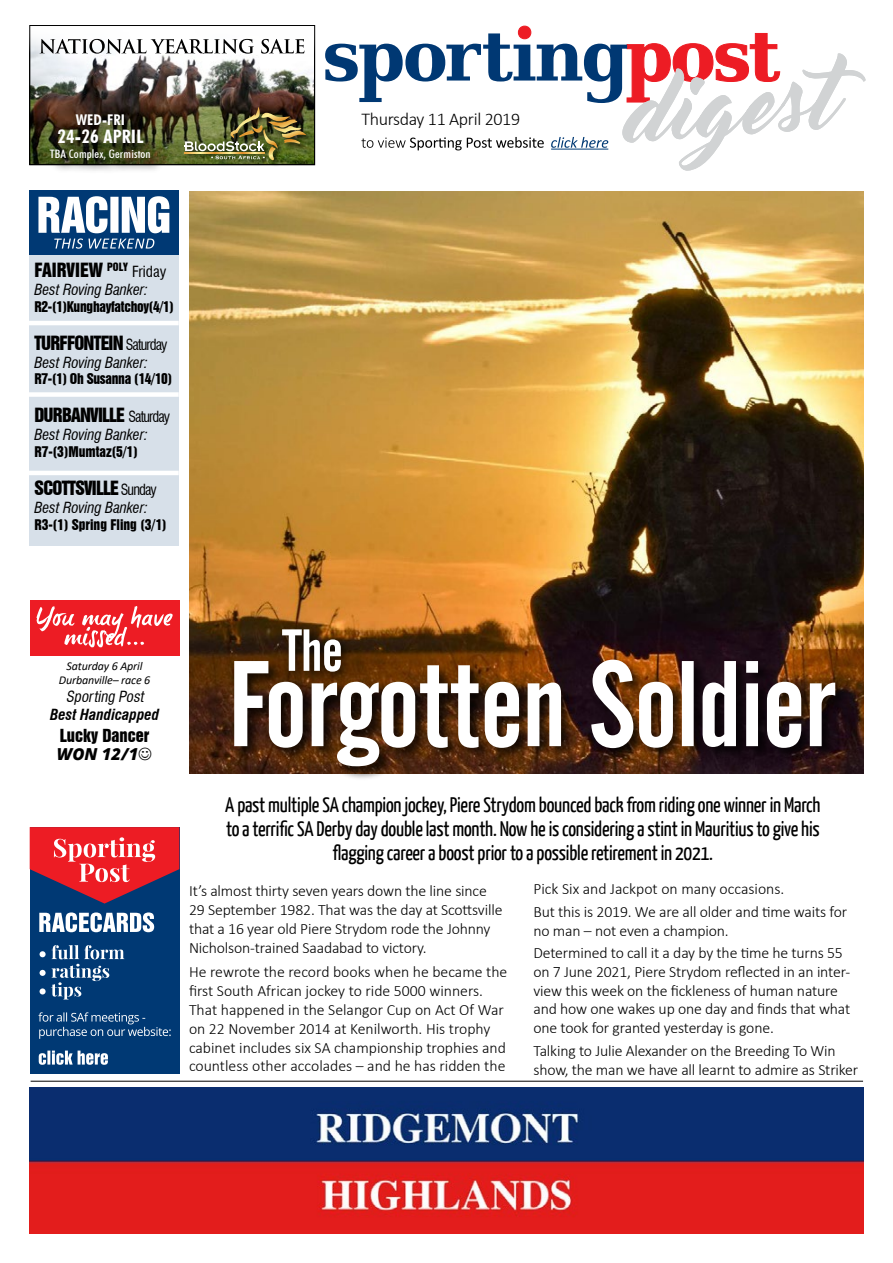
<style>
.page{position:relative;width:893px;height:1263px;background:#fff}
.page>*{position:absolute;margin:0;border:0;box-sizing:border-box;transform-origin:0 0}
.t1{font:21px/24px "Yanone Kaffeesatz";letter-spacing:-.01em;color:#000;text-align:center}
.t2{font:700 condensed 18.6px "Futura BT";letter-spacing:.01em;color:#fff;scale:1.05 1}
.t3{font:18px "Swiss 921 BT Regular A";letter-spacing:-.015em;color:#000}
.t4{font:300 18px "Calibri";letter-spacing:-.02em;color:#000}
.t5{font:16.5px "Swiss 921 BT Regular A";color:#000}
.t6{font:italic 800 16.5px "Open Sans";color:#000}
.t7{font:300 15.75px/18.9px "Calibri";letter-spacing:-.01em;color:#000}
.t8{font:italic condensed 15px "Swiss 721 BT";letter-spacing:-.01em;color:#000}
.t9{font:italic 700 condensed 15px "Swiss 721 BT";color:#000}
.t10{font:condensed 15px "Swiss 721 BT";letter-spacing:-.06em;color:#000;scale:.95 1}
.t11{font:italic condensed 15px "Swiss 721 BT";color:#000}
.t12{font:700 condensed 14.85px "Futura BT";letter-spacing:.01em;color:#fff;scale:1.05 1}
.t13{font:13.5px "Swiss 921 BT Regular A";letter-spacing:-.02em;color:#000}
.t14{font:13.5px "Swiss 921 BT Regular A";color:#000}
.t15{font:italic 12px/13.5px "Calibri";letter-spacing:-.01em;color:#000;text-align:center}
.t16{font:500 condensed 11.55px "Futura BT";letter-spacing:.01em;color:#fff;scale:1.1 1}
.s1{font-family:"Swiss 721 BT";font-stretch:condensed;font-size:15px}
</style>
<div class="page">
<img style="left:189px;top:191px;width:674px;height:583px">
<div style="left:30px;top:827px;width:149px;height:247px;background:#003974"></div>
<svg style="left:39px;top:1050px;width:69px;height:15px"></svg>
<svg style="left:38px;top:1012px;width:133px;height:27px"></svg>
<svg style="left:40px;top:945px;width:84px;height:54px"></svg>
<svg style="left:39px;top:912px;width:115px;height:20px"></svg>
<svg style="left:30px;top:827px;width:149px;height:76px"></svg>
<hr style="left:31px;top:1081px;width:832px;height:1px;background:#000">
<img style="left:30px;top:1087px;width:833px;height:147px">
<svg style="left:325px;top:25px;width:541px;height:146px"></svg>
<div style="left:30px;top:601px;width:149px;height:55px;background:#ed1c24"></div>
<svg style="left:37px;top:606px;width:136px;height:41px"></svg>
<div style="left:29px;top:249px;width:150px;height:296px;background:#d7e0e9"></div>
<div style="left:29px;top:190px;width:150px;height:65px;background:#003974"></div>
<hr style="left:29px;top:321px;width:150px;height:4px;background:#fff">
<div style="left:29px;top:392px;width:150px;height:5px;background:#fff"></div>
<hr style="left:29px;top:471px;width:150px;height:4px;background:#fff">
<svg style="left:38px;top:196px;width:131px;height:53px"></svg>
<img style="left:32px;top:38px;width:281px;height:125px">
<div style="left:48px;top:112px;width:116px;height:63px;background:#000;opacity:.75"></div>
<div style="left:183px;top:106px;width:130px;height:62px;background:#000;opacity:.75"></div>
<img style="left:184px;top:107px;width:122px;height:54px">
<svg style="left:40px;top:39px;width:264px;height:15px"></svg>
<div style="left:30px;top:25px;width:285px;height:140px;border:1px solid #000"></div>
<div style="left:232px;top:658px;width:618px;height:123px;background:#000;opacity:.75"></div>
<svg style="left:234px;top:660px;width:601px;height:106px"></svg>
<div style="left:277px;top:623px;width:75px;height:60px;background:#000;opacity:.75"></div>
<svg style="left:282px;top:629px;width:59px;height:43px"></svg>
<p class="t12" style="left:76px;top:111px;width:48px">WED-FRI</p>
<p class="t2" style="left:57px;top:126px;width:83px">24-26 APRIL</p>
<p class="t16" style="left:50px;top:147px;width:93px">TBA Complex, Germiston</p>
<p class="t3" style="left:34px;top:258px;width:134px">FAIRVIEW <sup>poly</sup> <span class="s1">Friday</span></p>
<p class="t8" style="left:34px;top:281px;width:115px">Best Roving Banker:</p>
<p class="t13" style="left:34px;top:298px;width:141px">R2-(1)Kunghayfatchoy(4/1)</p>
<p class="t3" style="left:34px;top:331px;width:135px">Turffontei n <span class="s1">Saturday</span></p>
<p class="t8" style="left:34px;top:353px;width:115px">Best Roving Banker:</p>
<p class="t13" style="left:34px;top:370px;width:139px">R7-(1) Oh Susanna (14/10)</p>
<p class="t3" style="left:34px;top:404px;width:64px">durbanville</p>
<p class="t10" style="left:128px;top:408px;width:46px">Saturday</p>
<p class="t8" style="left:34px;top:426px;width:115px">Best Roving Banker:</p>
<p class="t13" style="left:34px;top:443px;width:105px">R7-(3)Mumtaz(5/1)</p>
<p class="t3" style="left:34px;top:476px;width:36px">scottsville</p>
<p class="t10" style="left:121px;top:481px;width:40px">Sunday</p>
<p class="t8" style="left:34px;top:499px;width:115px">Best Roving Banker:</p>
<p class="t14" style="left:34px;top:515px;width:134px">R3-(1) Spring Fling (3/1)</p>
<p class="t4" style="left:361px;top:108px;width:160px">Thursday 11 April 2019</p>
<p class="t15" style="left:59px;top:659px;width:93px">Saturday 6 April<br>Durbanville– race 6</p>
<p class="t11" style="left:66px;top:687px;width:82px">Sporting Post</p>
<p class="t9" style="left:50px;top:705px;width:111px">Best Handicapped</p>
<p class="t5" style="left:60px;top:725px;width:91px">Lucky Dancer</p>
<p class="t6" style="left:57px;top:742px;width:83px">WON 12/1</p>
<p class="t1" style="left:225px;top:792px;width:597px">A past multiple SA champion jockey, Piere Strydom bounced back from riding one winner in March to a terrific SA Derby day double last month. Now he is considering a stint in Mauritius to give his flagging career a boost prior to a possible retirement in 2021.</p>
<p class="t7" style="left:189px;top:881px;width:315px">It’s almost thirty seven years down the line since 29 September 1982. That was the day at Scottsville that a 16 year old Piere Strydom rode the Johnny Nicholson-trained Saadabad to victory.</p>
<p class="t7" style="left:189px;top:962px;width:320px">H e rewrote the record books when he became the first South African jockey to ride 5000 winners.<br>That happened in the Selangor Cup on Act Of War on 22 November 2014 at Kenilworth. H is trophy cabinet includes six SA championship trophies and countless other accolades – and he has ridden the</p>
<p class="t7" style="left:533px;top:877px;width:315px;line-height:22.5px">Pick Six and Jackpot on many occasions.<br>But this is 2019. We are all older and time waits for</p>
<p class="t7" style="left:533px;top:919px;width:311px;line-height:22.5px">no man – not even a champion.<br>Determined to call it a day by the time he turns 55</p>
<p class="t7" style="left:533px;top:962px;width:318px">on 7 June 2021, Piere Strydom reflected in an inter&shy;view this week on the fickleness of human nature and how one wakes up one day and finds that what one took for granted yesterday is gone.</p>
<p class="t7" style="left:533px;top:1041px;width:326px">Talking to Julie Alexander on the Breeding To Win show, the man we have all learnt to admire as Striker</p>
</div>
